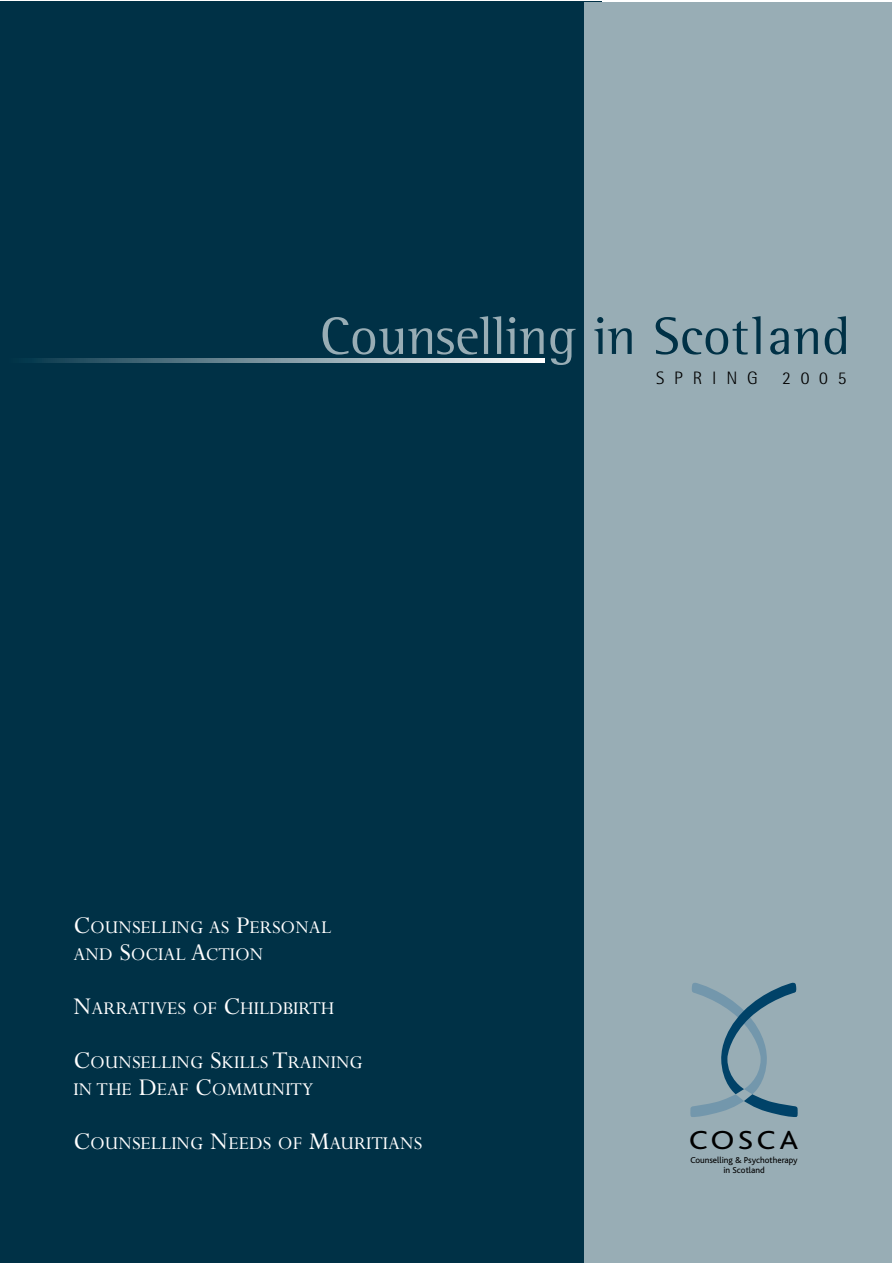
<style>
.page{position:relative;width:893px;height:1263px;background:#fff}
.page>*{position:absolute;margin:0;border:0;box-sizing:border-box;transform-origin:0 0}
.t1{font:54px "Rotis Semi Serif";color:#98adb5}
.t2{font:27.45px "Bliss Caps";letter-spacing:.11em;color:#000;scale:1.16 1}
.t3{font:20.25px/27px "Perpetua";color:#fff}
.t4{font:300 18px "Rotis Semi Sans";letter-spacing:.54em;color:#000}
.t5{font:9px/10.4px "Bliss";letter-spacing:-.005em;color:#000;text-align:center}
.s1{color:#003146}
.s2{font-size:27px}
</style>
<div class="page">
<div style="left:0;top:2px;width:602px;height:1261px;background:#003146"></div>
<div style="left:585px;top:2px;width:306px;height:1261px;background:#98adb5"></div>
<svg style="left:34px;top:358px;width:511px;height:4px;background:#859da7"></svg>
<svg style="left:690px;top:982px;width:108px;height:135px"></svg>
<h1 class="t1" style="left:320px;top:304px;width:532px">Counselling <span class="s1">in Scotland</span></h1>
<p class="t4" style="left:656px;top:368px;width:103px">SPRING</p>
<p class="t4" style="left:782px;top:368px;width:66px">2005</p>
<p class="t3" style="left:73px;top:915px;width:259px"><span class="s2">C</span>OUNSELLING AS <span class="s2">P</span>ERSONAL<br>AND <span class="s2">S</span>OCIAL <span class="s2">A</span>CTION</p>
<p class="t3" style="left:73px;top:996px;width:262px"><span class="s2">N</span>ARRATIVES OF <span class="s2">C</span>HILDBIRTH</p>
<p class="t3" style="left:73px;top:1050px;width:291px"><span class="s2">C</span>OUNSELLING <span class="s2">S</span>KILLS <span class="s2">T</span>RAINING<br>IN THE <span class="s2">D</span>EAF <span class="s2">C</span>OMMUNITY</p>
<p class="t3" style="left:73px;top:1131px;width:350px"><span class="s2">C</span>OUNSELLING <span class="s2">N</span>EEDS OF <span class="s2">M</span>AURITIANS</p>
<h2 class="t2" style="left:689px;top:1125px;width:96px">COSCA</h2>
<p class="t5" style="left:690px;top:1155px;width:109px">Counselling &amp; Psychotherapy in Scotland</p>
</div>
